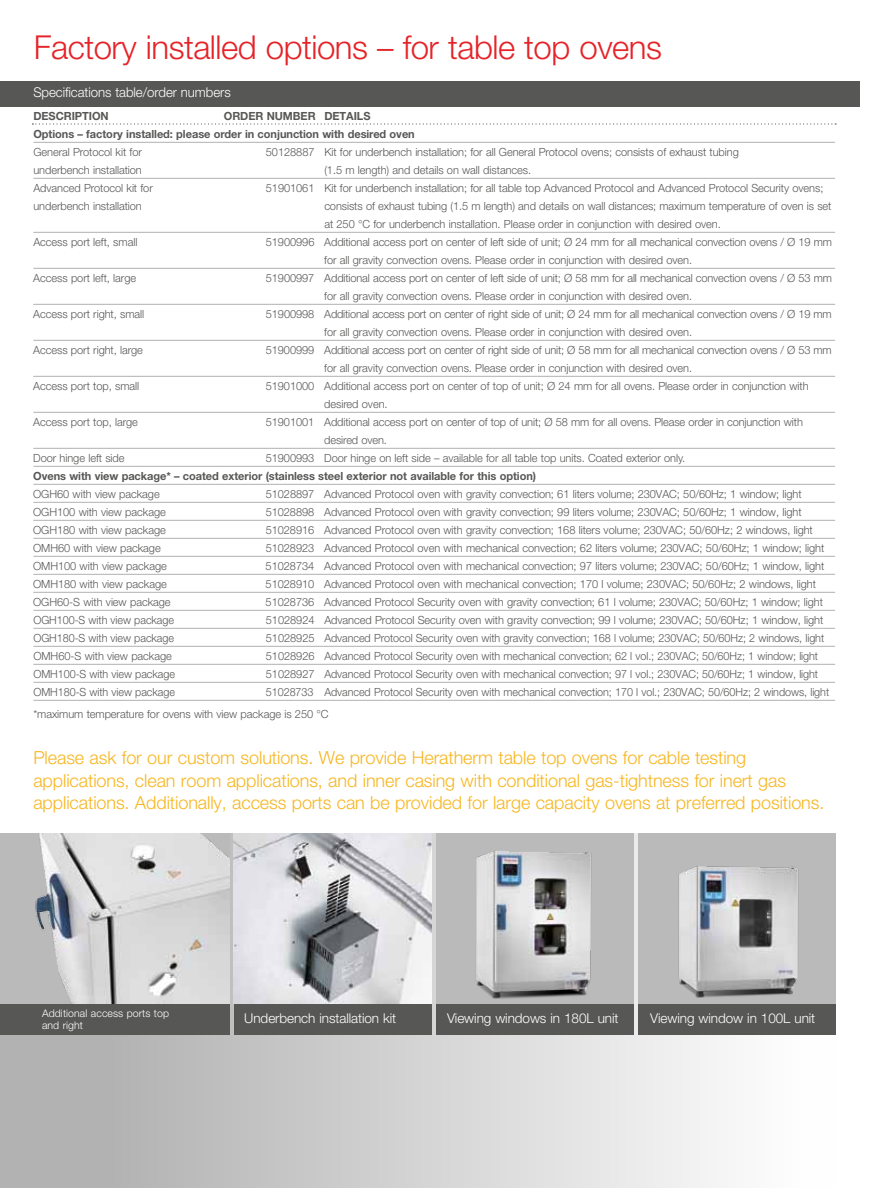
<style>
.page{position:relative;width:891px;height:1188px;background:#fff}
.page>*{position:absolute;margin:0;border:0;box-sizing:border-box;transform-origin:0 0}
.t1{font:300 33px "Helvetica Neue";letter-spacing:-.015em;color:#e52328}
.t2{font:300 18px/22.5px "Helvetica Neue";letter-spacing:-.005em;color:#f7b61f}
.t3{font:300 13.5px "Helvetica Neue";letter-spacing:-.005em;color:#fff}
.t4{font:300 11.25px/18px "Helvetica Neue";letter-spacing:-.005em;color:#575756}
.t5{font:300 11.25px/22.5px "Helvetica Neue";letter-spacing:-.005em;color:#575756;scale:.96 1}
.t6{font:700 11.25px/18px "Helvetica Neue";letter-spacing:-.005em;color:#575756}
.t7{font:300 10.5px/12px "Helvetica Neue";letter-spacing:.01em;color:#fff}
</style>
<div class="page">
<div style="left:0;top:81px;width:859px;height:25px;background:#575756"></div>
<svg style="left:32px;top:123px;width:804px;height:2px"></svg>
<div style="left:0;top:833px;width:835px;height:355px;background:linear-gradient(to right,#aaa9a9,#fff)"></div>
<div style="left:638px;top:1003px;width:198px;height:32px;background:#575756"></div>
<div style="left:436px;top:1003px;width:198px;height:32px;background:#575756"></div>
<div style="left:234px;top:1003px;width:198px;height:32px;background:#575756"></div>
<div style="left:0;top:1003px;width:230px;height:32px;background:#575756"></div>
<div style="left:0;top:833px;width:230px;height:170px;background:#bababa"></div>
<img style="left:35px;top:833px;width:195px;height:170px">
<img style="left:234px;top:833px;width:198px;height:170px">
<div style="left:436px;top:833px;width:198px;height:170px;background:#bababa"></div>
<img style="left:476px;top:851px;width:116px;height:148px">
<div style="left:638px;top:833px;width:198px;height:170px;background:#bababa"></div>
<img style="left:678px;top:866px;width:121px;height:132px">
<hr style="left:33px;top:142px;width:802px;height:1px;background:#b3b2b2">
<hr style="left:33px;top:178px;width:802px;height:1px;background:#b3b2b2">
<hr style="left:33px;top:232px;width:802px;height:1px;background:#b3b2b2">
<hr style="left:33px;top:268px;width:802px;height:1px;background:#b3b2b2">
<hr style="left:33px;top:304px;width:802px;height:1px;background:#b3b2b2">
<hr style="left:33px;top:340px;width:802px;height:1px;background:#b3b2b2">
<hr style="left:33px;top:376px;width:802px;height:1px;background:#b3b2b2">
<hr style="left:33px;top:412px;width:802px;height:1px;background:#b3b2b2">
<hr style="left:33px;top:448px;width:802px;height:1px;background:#b3b2b2">
<hr style="left:33px;top:466px;width:802px;height:1px;background:#b3b2b2">
<hr style="left:33px;top:484px;width:802px;height:1px;background:#b3b2b2">
<hr style="left:33px;top:502px;width:802px;height:1px;background:#b3b2b2">
<hr style="left:33px;top:520px;width:802px;height:1px;background:#b3b2b2">
<hr style="left:33px;top:538px;width:802px;height:1px;background:#b3b2b2">
<hr style="left:33px;top:556px;width:802px;height:1px;background:#b3b2b2">
<hr style="left:33px;top:574px;width:802px;height:1px;background:#b3b2b2">
<hr style="left:33px;top:592px;width:802px;height:1px;background:#b3b2b2">
<hr style="left:33px;top:610px;width:802px;height:1px;background:#b3b2b2">
<hr style="left:33px;top:628px;width:802px;height:1px;background:#b3b2b2">
<hr style="left:33px;top:646px;width:802px;height:1px;background:#b3b2b2">
<hr style="left:33px;top:664px;width:802px;height:1px;background:#b3b2b2">
<hr style="left:33px;top:682px;width:802px;height:1px;background:#b3b2b2">
<hr style="left:33px;top:700px;width:802px;height:1px;background:#b3b2b2">
<h1 class="t1" style="left:34px;top:28px;width:629px">Factory installed options – for table top ovens</h1>
<p class="t3" style="left:33px;top:84px;width:199px">Specifications table/order numbers</p>
<p class="t6" style="left:33px;top:106px;width:17px">Desc</p>
<p class="t6" style="left:64px;top:106px;width:46px">ription</p>
<p class="t6" style="left:224px;top:106px;width:117px">Order number Deta</p>
<p class="t6" style="left:33px;top:106px;width:383px;text-indent:320px">ils<br>Options – factory installed: please order in conjunction with desired oven</p>
<p class="t4" style="left:33px;top:142px;width:110px">General Protocol kit for</p>
<p class="t4" style="left:266px;top:142px;width:475px">50128887 Kit for underbench installation; for all General Protocol ovens; consists of exhaust tubing</p>
<p class="t4" style="left:33px;top:160px;width:110px">underbench installation</p>
<p class="t4" style="left:324px;top:160px;width:208px">(1.5 m length) and details on wall distances.</p>
<p class="t4" style="left:33px;top:178px;width:121px">Advanced Protocol kit for</p>
<p class="t4" style="left:266px;top:178px;width:559px">51901061 Kit for underbench installation; for all table top Advanced Protocol and Advanced Protocol Security ovens;</p>
<p class="t4" style="left:33px;top:196px;width:110px">underbench installation</p>
<p class="t4" style="left:324px;top:196px;width:509px">consists of exhaust tubing (1.5 m length) and details on wall distances; maximum temperature of oven is set at 250 °C for underbench installation. Please order in conjunction with desired oven.</p>
<p class="t4" style="left:33px;top:232px;width:106px">Access port left, small</p>
<p class="t4" style="left:324px;top:232px;width:509px;text-indent:-58px">51900996 Additional access port on center of left side of unit; Ø 24 mm for all mechanical convection ovens / Ø 19 mm for all gravity convection ovens. Please order in conjunction with desired oven.</p>
<p class="t4" style="left:33px;top:268px;width:104px">Access port left, large</p>
<p class="t4" style="left:324px;top:268px;width:509px;text-indent:-58px">51900997 Additional access port on center of left side of unit; Ø 58 mm for all mechanical convection ovens / Ø 53 mm for all gravity convection ovens. Please order in conjunction with desired oven.</p>
<p class="t4" style="left:33px;top:304px;width:112px">Access port right, small</p>
<p class="t4" style="left:324px;top:304px;width:509px;text-indent:-58px">51900998 Additional access port on center of right side of unit; Ø 24 mm for all mechanical convection ovens / Ø 19 mm for all gravity convection ovens. Please order in conjunction with desired oven.</p>
<p class="t4" style="left:33px;top:340px;width:111px">Access port right, large</p>
<p class="t4" style="left:324px;top:340px;width:509px;text-indent:-58px">51900999 Additional access port on center of right side of unit; Ø 58 mm for all mechanical convection ovens / Ø 53 mm for all gravity convection ovens. Please order in conjunction with desired oven.</p>
<p class="t4" style="left:33px;top:376px;width:107px">Access port top, small</p>
<p class="t4" style="left:324px;top:376px;width:486px;text-indent:-58px">51901000 Additional access port on center of top of unit; Ø 24 mm for all ovens. Please order in conjunction with desired oven.</p>
<p class="t4" style="left:33px;top:412px;width:106px">Access port top, large</p>
<p class="t4" style="left:324px;top:412px;width:480px;text-indent:-58px">51901001 Additional access port on center of top of unit; Ø 58 mm for all ovens. Please order in conjunction with desired oven.</p>
<p class="t4" style="left:33px;top:448px;width:93px">Door hinge left side</p>
<p class="t4" style="left:266px;top:448px;width:421px">51900993 Door hinge on left side – available for all table top units. Coated exterior only.</p>
<p class="t6" style="left:33px;top:466px;width:504px">Ovens with view package* – coated exterior (stainless steel exterior not available for this option)</p>
<p class="t4" style="left:33px;top:484px;width:128px">OGH60 with view package</p>
<p class="t4" style="left:266px;top:484px;width:537px">51028897 Advanced Protocol oven with gravity convection; 61 liters volume; 230VAC; 50/60Hz; 1 window; light</p>
<p class="t4" style="left:33px;top:502px;width:134px">OGH100 with view package</p>
<p class="t4" style="left:266px;top:502px;width:537px">51028898 Advanced Protocol oven with gravity convection; 99 liters volume; 230VAC; 50/60Hz; 1 window, light</p>
<p class="t4" style="left:33px;top:520px;width:134px">OGH180 with view package</p>
<p class="t4" style="left:266px;top:520px;width:549px">51028916 Advanced Protocol oven with gravity convection; 168 liters volume; 230VAC; 50/60Hz; 2 windows, light</p>
<p class="t4" style="left:33px;top:538px;width:129px">OMH60 with view package</p>
<p class="t4" style="left:266px;top:538px;width:560px">51028923 Advanced Protocol oven with mechanical convection; 62 liters volume; 230VAC; 50/60Hz; 1 window; light</p>
<p class="t4" style="left:33px;top:556px;width:135px">OMH100 with view package</p>
<p class="t4" style="left:266px;top:556px;width:560px">51028734 Advanced Protocol oven with mechanical convection; 97 liters volume; 230VAC; 50/60Hz; 1 window, light</p>
<p class="t4" style="left:33px;top:574px;width:135px">OMH180 with view package</p>
<p class="t4" style="left:266px;top:574px;width:552px">51028910 Advanced Protocol oven with mechanical convection; 170 l volume; 230VAC; 50/60Hz; 2 windows, light</p>
<p class="t4" style="left:33px;top:592px;width:139px">OGH60-S with view package</p>
<p class="t4" style="left:266px;top:592px;width:559px">51028736 Advanced Protocol Security oven with gravity convection; 61 l volume; 230VAC; 50/60Hz; 1 window; light</p>
<p class="t5" style="left:33px;top:608px;width:148px">OGH100-S with view package</p>
<p class="t4" style="left:266px;top:610px;width:559px">51028924 Advanced Protocol Security oven with gravity convection; 99 l volume; 230VAC; 50/60Hz; 1 window, light</p>
<p class="t5" style="left:33px;top:626px;width:148px">OGH180-S with view package</p>
<p class="t4" style="left:266px;top:628px;width:560px">51028925 Advanced Protocol Security oven with gravity convection; 168 l volume; 230VAC; 50/60Hz; 2 windows, light</p>
<p class="t4" style="left:33px;top:646px;width:140px">OMH60-S with view package</p>
<p class="t4" style="left:266px;top:646px;width:554px">51028926 Advanced Protocol Security oven with mechanical convection; 62 l vol.; 230VAC; 50/60Hz; 1 window; light</p>
<p class="t5" style="left:33px;top:662px;width:149px">OMH100-S with view package</p>
<p class="t4" style="left:266px;top:664px;width:554px">51028927 Advanced Protocol Security oven with mechanical convection; 97 l vol.; 230VAC; 50/60Hz; 1 window, light</p>
<p class="t5" style="left:33px;top:680px;width:149px">OMH180-S with view package</p>
<p class="t5" style="left:33px;top:680px;width:830px;text-indent:233px">51028733 Advanced Protocol Security oven with mechanical convection; 170 l vol.; 230VAC; 50/60Hz; 2 windows, light *maximum temperature for ovens with view package is 250 °C</p>
<p class="t2" style="left:33px;top:746px;width:793px">Please ask for our custom solutions. We provide Heratherm table top ovens for cable testing applications, clean room applications, and inner casing with conditional gas-tightness for inert gas applications. Additionally, access ports can be provided for large capacity ovens at preferred positions.</p>
<p class="t7" style="left:42px;top:1007px;width:129px">Additional access ports top and right</p>
<p class="t3" style="left:244px;top:1009px;width:154px">Underbench installation kit</p>
<p class="t3" style="left:447px;top:1009px;width:173px">Viewing windows in 180L unit</p>
<p class="t3" style="left:650px;top:1009px;width:167px">Viewing window in 100L unit</p>
</div>
